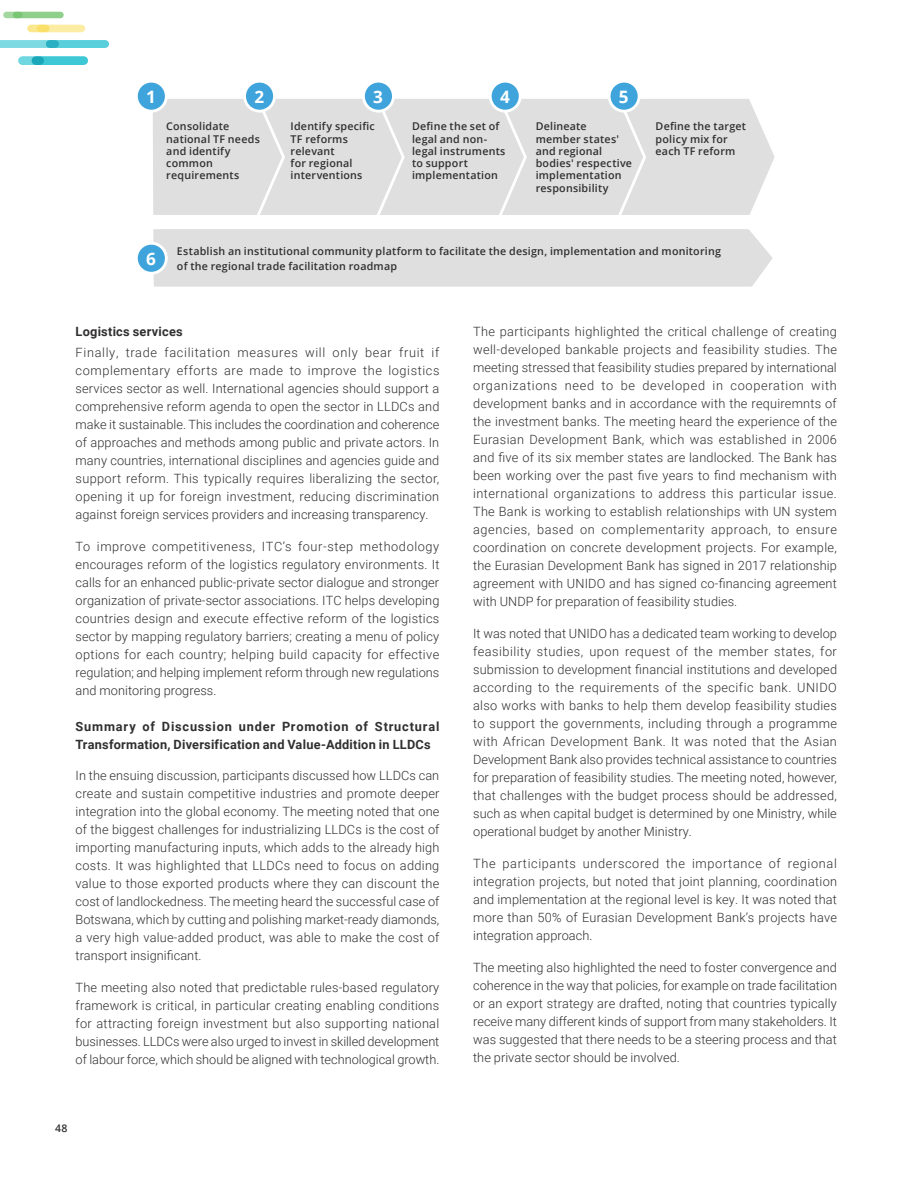
<style>
.page{position:relative;width:918px;height:1188px;background:#fff}
.page>*{position:absolute;margin:0;border:0;box-sizing:border-box;transform-origin:0 0}
.t1{font:700 17.1px "Open Sans";color:#fff}
.t2{font:300 12.75px/18px "Roboto";letter-spacing:.005em;color:#312f30;text-align:justify}
.t3{font:700 12.75px/18px "Roboto";letter-spacing:.025em;color:#312f30}
.t4{font:600 10.65px/12.3px "Open Sans";letter-spacing:.02em;color:#312f30}
.t5{font:600 10.5px "Open Sans";color:#312f30}
</style>
<div class="page">
<svg style="left:19px;top:12px;width:41px;height:6px"></svg>
<svg style="left:40px;top:56px;width:44px;height:9px"></svg>
<svg style="left:6px;top:12px;width:13px;height:6px"></svg>
<svg style="left:22px;top:56px;width:18px;height:9px"></svg>
<svg style="left:0;top:40px;width:50px;height:8px"></svg>
<svg style="left:50px;top:40px;width:55px;height:8px"></svg>
<svg style="left:46px;top:25px;width:35px;height:7px"></svg>
<svg style="left:31px;top:25px;width:15px;height:7px"></svg>
<div style="left:153px;top:99px;width:622px;height:116px;background:#dedfde"></div>
<div style="left:153px;top:229px;width:620px;height:58px;background:#dedfde"></div>
<div style="left:136px;top:81px;width:30px;height:30px;background:#3fa4dc;border-radius:50%"></div>
<div style="left:135px;top:80px;width:33px;height:33px;border:3px solid #fff;border-radius:50%"></div>
<div style="left:136px;top:243px;width:30px;height:30px;background:#3fa4dc;border-radius:50%"></div>
<div style="left:135px;top:242px;width:33px;height:33px;border:3px solid #fff;border-radius:50%"></div>
<div style="left:245px;top:81px;width:30px;height:30px;background:#3fa4dc;border-radius:50%"></div>
<div style="left:243px;top:80px;width:33px;height:33px;border:3px solid #fff;border-radius:50%"></div>
<div style="left:490px;top:81px;width:30px;height:30px;background:#3fa4dc;border-radius:50%"></div>
<div style="left:489px;top:80px;width:33px;height:33px;border:3px solid #fff;border-radius:50%"></div>
<div style="left:363px;top:81px;width:30px;height:30px;background:#3fa4dc;border-radius:50%"></div>
<div style="left:362px;top:80px;width:33px;height:33px;border:3px solid #fff;border-radius:50%"></div>
<div style="left:609px;top:81px;width:30px;height:30px;background:#3fa4dc;border-radius:50%"></div>
<div style="left:608px;top:80px;width:33px;height:33px;border:3px solid #fff;border-radius:50%"></div>
<h1 class="t1" style="left:146px;top:84px;width:11px">1</h1>
<h1 class="t1" style="left:254px;top:84px;width:11px">2</h1>
<h1 class="t1" style="left:373px;top:84px;width:11px">3</h1>
<h1 class="t1" style="left:500px;top:84px;width:11px">4</h1>
<h1 class="t1" style="left:619px;top:84px;width:11px">5</h1>
<p class="t4" style="left:166px;top:120px;width:95px">Consolidate national TF needs and identify common requirements</p>
<p class="t4" style="left:412px;top:120px;width:95px">Define the set of legal and non&shy;legal instruments to support implementation</p>
<p class="t4" style="left:291px;top:120px;width:86px">Identify specific<br>TF reforms relevant<br>for regional interventions</p>
<p class="t4" style="left:536px;top:120px;width:98px">Delineate member states' and regional bodies' respective implementation responsibility</p>
<p class="t4" style="left:656px;top:120px;width:92px">Define the target policy mix for each TF reform</p>
<h1 class="t1" style="left:146px;top:247px;width:11px">6</h1>
<p class="t4" style="left:177px;top:243px;width:545px;line-height:15.1px">Establish an institutional community platform to facilitate the design, implementation and monitoring of the regional trade facilitation roadmap</p>
<p class="t3" style="left:76px;top:321px;width:109px">Logistics services</p>
<p class="t2" style="left:76px;top:343px;width:365px">Finally, trade facilitation measures will only bear fruit if complementary efforts are made to improve the logistics services sector as well. International agencies should support a comprehensive reform agenda to open the sector in LLDCs and make it sustainable. This includes the coordination and coherence of approaches and methods among public and private actors. In many countries, international disciplines and agencies guide and support reform. This typically requires liberalizing the sector, opening it up for foreign investment, reducing discrimination against foreign services providers and increasing transparency.</p>
<p class="t2" style="left:76px;top:537px;width:365px">To improve competitiveness, ITC’s four-step methodology encourages reform of the logistics regulatory environments. It calls for an enhanced public-private sector dialogue and stronger organization of private-sector associations. ITC helps developing countries design and execute effective reform of the logistics sector by mapping regulatory barriers; creating a menu of policy options for each country; helping build capacity for effective regulation; and helping implement reform through new regulations and monitoring progress.</p>
<p class="t3" style="left:76px;top:717px;width:365px">Summary of Discussion under Promotion of Structural<br>Transformation, Diversification and Value-Addition in LLDCs</p>
<p class="t2" style="left:76px;top:766px;width:365px">In the ensuing discussion, participants discussed how LLDCs can create and sustain competitive industries and promote deeper integration into the global economy. The meeting noted that one of the biggest challenges for industrializing LLDCs is the cost of importing manufacturing inputs, which adds to the already high costs. It was highlighted that LLDCs need to focus on adding value to those exported products where they can discount the cost of landlockedness. The meeting heard the successful case of Botswana, which by cutting and polishing market-ready diamonds, a very high value-added product, was able to make the cost of transport insignificant.</p>
<p class="t2" style="left:76px;top:978px;width:365px">The meeting also noted that predictable rules-based regulatory framework is critical, in particular creating enabling conditions for attracting foreign investment but also supporting national businesses. LLDCs were also urged to invest in skilled development of labour force, which should be aligned with technological growth.</p>
<p class="t2" style="left:473px;top:322px;width:365px">The participants highlighted the critical challenge of creating well-developed bankable projects and feasibility studies. The meeting stressed that feasibility studies prepared by international organizations need to be developed in cooperation with development banks and in accordance with the requiremnts of the investment banks. The meeting heard the experience of the Eurasian Development Bank, which was established in 2006 and five of its six member states are landlocked. The Bank has been working over the past five years to find mechanism with international organizations to address this particular issue.<br>The Bank is working to establish relationships with UN system agencies, based on complementarity approach, to ensure coordination on concrete development projects. For example, the Eurasian Development Bank has signed in 2017 relationship agreement with UNIDO and has signed co-financing agreement with UNDP for preparation of feasibility studies.</p>
<p class="t2" style="left:473px;top:624px;width:365px">It was noted that UNIDO has a dedicated team working to develop feasibility studies, upon request of the member states, for submission to development financial institutions and developed according to the requirements of the specific bank. UNIDO also works with banks to help them develop feasibility studies to support the governments, including through a programme with African Development Bank. It was noted that the Asian Development Bank also provides technical assistance to countries for preparation of feasibility studies. The meeting noted, however, that challenges with the budget process should be addressed, such as when capital budget is determined by one Ministry, while operational budget by another Ministry.</p>
<p class="t2" style="left:473px;top:854px;width:365px">The participants underscored the importance of regional integration projects, but noted that joint planning, coordination and implementation at the regional level is key. It was noted that more than 50% of Eurasian Development Bank’s projects have integration approach.</p>
<p class="t2" style="left:473px;top:958px;width:365px">The meeting also highlighted the need to foster convergence and coherence in the way that policies, for example on trade facilitation or an export strategy are drafted, noting that countries typically receive many different kinds of support from many stakeholders. It was suggested that there needs to be a steering process and that the private sector should be involved.</p>
<p class="t5" style="left:55px;top:1121px;width:14px">48</p>
</div>
